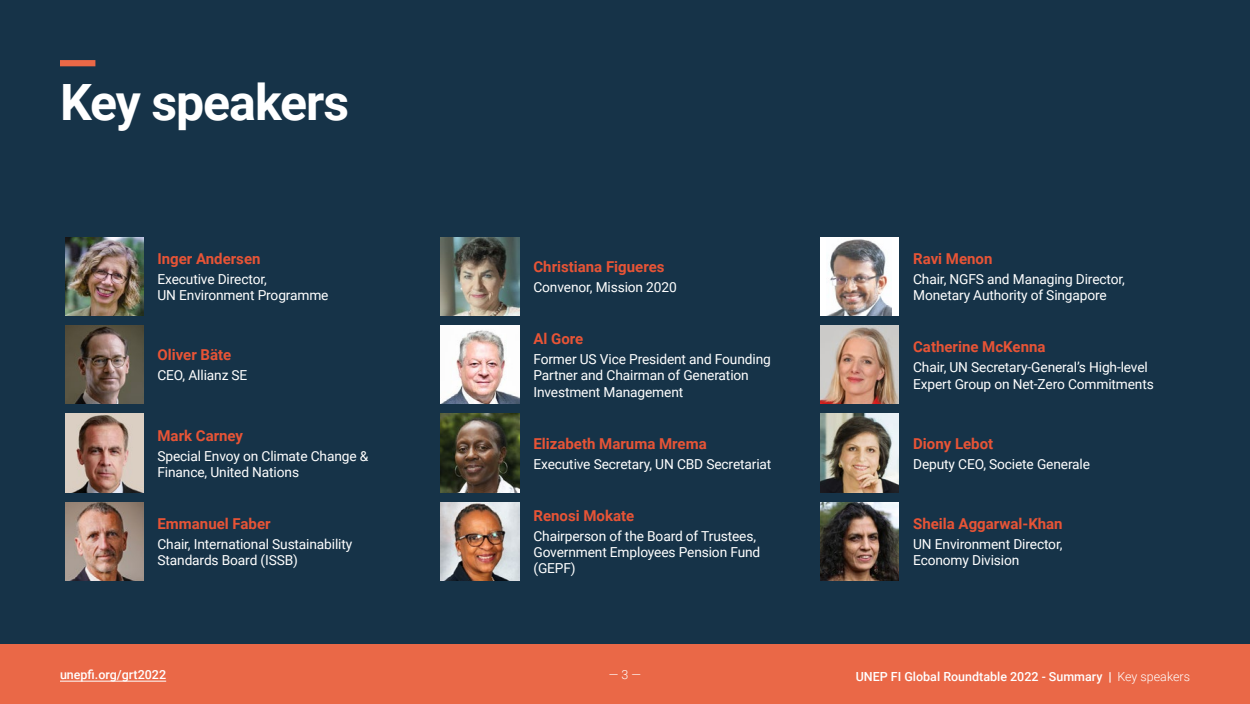
<style>
.page{position:relative;width:1250px;height:704px;background:#fff}
.page>*{position:absolute;margin:0;border:0;box-sizing:border-box;transform-origin:0 0}
.t1{font:700 50px "Roboto";letter-spacing:-.02em;color:#fff}
.t2{font:700 15px "Roboto";color:#e75436}
.t3{font:13.75px/16.2px "Roboto";letter-spacing:-.01em;color:#fff}
.t4{font:500 12.5px "Roboto";color:#fff}
.s1{font-family:"Roboto Slab";font-weight:400}
.s2{font-weight:300}
</style>
<div class="page">
<div style="left:0;top:643px;width:1250px;height:60px;background:#ea6847"></div>
<hr style="left:60px;top:680px;width:106px;height:1px;background:#fff">
<div style="left:0;top:0;width:1250px;height:643px;background:#163348"></div>
<img style="left:65px;top:237px;width:78px;height:78px">
<img style="left:441px;top:237px;width:78px;height:78px">
<div style="left:821px;top:237px;width:78px;height:78px;background:#fff"></div>
<img style="left:828px;top:239px;width:63px;height:76px">
<img style="left:65px;top:325px;width:78px;height:78px">
<img style="left:441px;top:325px;width:78px;height:78px">
<img style="left:821px;top:325px;width:78px;height:78px">
<img style="left:65px;top:413px;width:78px;height:79px">
<img style="left:441px;top:413px;width:78px;height:79px">
<img style="left:821px;top:413px;width:78px;height:79px">
<img style="left:65px;top:502px;width:78px;height:78px">
<img style="left:441px;top:502px;width:78px;height:78px">
<img style="left:821px;top:502px;width:78px;height:78px">
<svg style="left:60px;top:60px;width:36px;height:6px"></svg>
<h1 class="t1" style="left:60px;top:67px;width:291px">Key speakers</h1>
<p class="t2" style="left:158px;top:248px;width:105px">Inger Andersen</p>
<p class="t3" style="left:158px;top:270px;width:173px">Executive Director,<br>UN Environment Programme</p>
<p class="t2" style="left:158px;top:344px;width:75px">Oliver Bäte</p>
<p class="t3" style="left:158px;top:366px;width:91px">CEO, Allianz SE</p>
<p class="t2" style="left:158px;top:424px;width:87px">Mark Carney</p>
<p class="t3" style="left:158px;top:446px;width:212px">Special Envoy on Climate Change &amp;<br>Finance, United Nations</p>
<p class="t2" style="left:158px;top:512px;width:115px">Emmanuel Faber</p>
<p class="t3" style="left:158px;top:535px;width:196px">Chair, International Sustainability<br>Standards Board (ISSB)</p>
<p class="t2" style="left:533px;top:256px;width:133px">Christiana Figueres</p>
<p class="t3" style="left:533px;top:278px;width:145px">Convenor, Mission 2020</p>
<p class="t2" style="left:533px;top:328px;width:51px">Al Gore</p>
<p class="t3" style="left:533px;top:350px;width:239px">Former US Vice President and Founding<br>Partner and Chairman of Generation<br>Investment Management</p>
<p class="t2" style="left:533px;top:432px;width:175px">Elizabeth Maruma Mrema</p>
<p class="t3" style="left:533px;top:455px;width:239px">Executive Secretary, UN CBD Secretariat</p>
<p class="t2" style="left:533px;top:504px;width:102px">Renosi Mokate</p>
<p class="t3" style="left:533px;top:527px;width:228px">Chairperson of the Board of Trustees,<br>Government Employees Pension Fund (GEPF)</p>
<p class="t2" style="left:913px;top:248px;width:81px">Ravi Menon</p>
<p class="t3" style="left:913px;top:270px;width:213px">Chair, NGFS and Managing Director,<br>Monetary Authority of Singapore</p>
<p class="t2" style="left:913px;top:336px;width:134px">Catherine McKenna</p>
<p class="t3" style="left:913px;top:358px;width:242px">Chair, UN Secretary-General’s High-level<br>Expert Group on Net-Zero Commitments</p>
<p class="t2" style="left:913px;top:432px;width:82px">Diony Lebot</p>
<p class="t3" style="left:913px;top:455px;width:178px">Deputy CEO, Societe Generale</p>
<p class="t2" style="left:913px;top:512px;width:151px">Sheila Aggarwal-Khan</p>
<p class="t3" style="left:913px;top:535px;width:151px">UN Environment Director,<br>Economy Division</p>
<p class="t4" style="left:60px;top:665px;width:108px">unepfi.org/grt2022</p>
<p class="t4" style="left:856px;top:666px;width:336px">UNEP FI Global Roundtable 2022 - Summary <span class="s1">|</span> <span class="s2">Key speakers</span></p>
</div>
